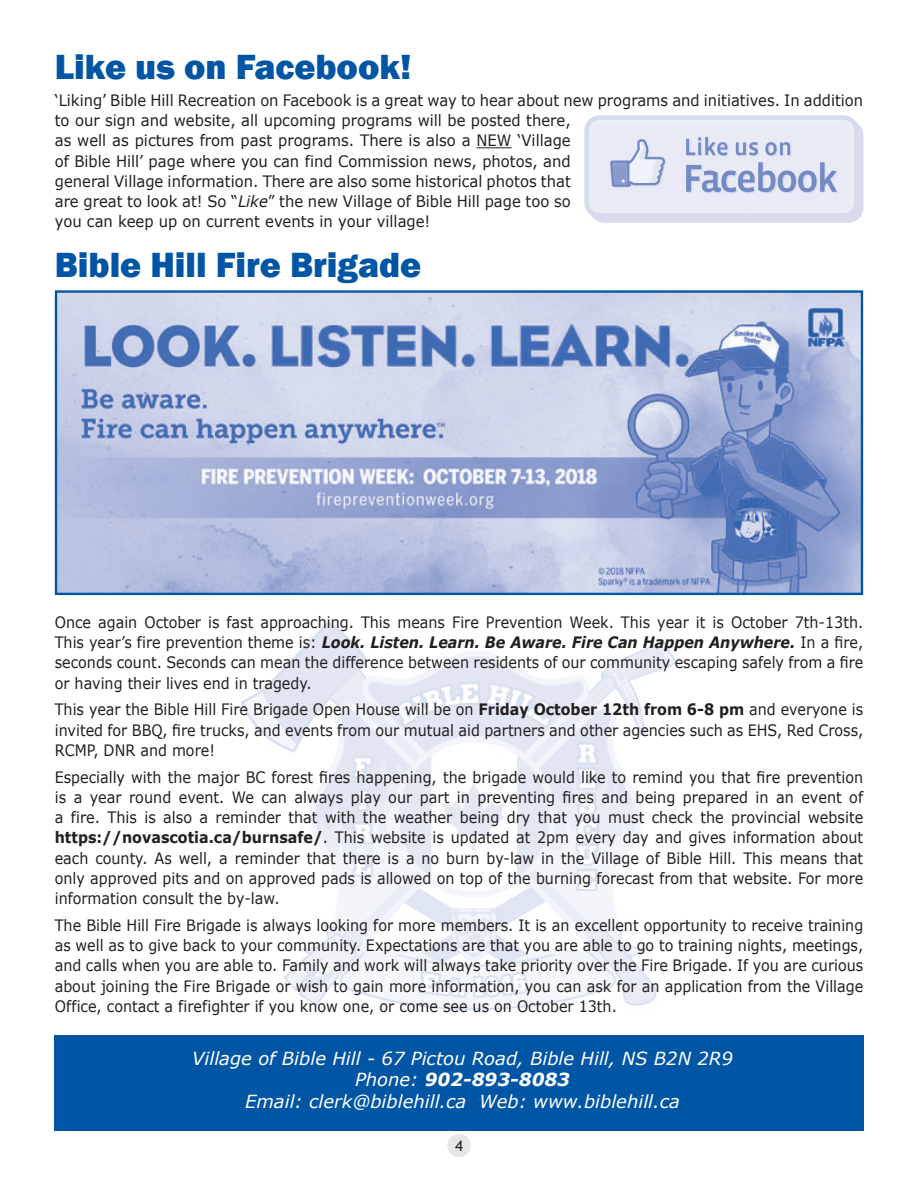
<style>
.page{position:relative;width:918px;height:1188px;background:#fff}
.page>*{position:absolute;margin:0;border:0;box-sizing:border-box;transform-origin:0 0}
.Body_text{font:800 36px "Franklin Gothic";color:#0155a5}
.t1{font:italic 18px "Verdana";color:#fff}
.t2{font:italic 700 18px "Verdana";color:#fff}
.Body_text-2{font:15.75px/20.2px "Verdana";color:#231f20;text-align:justify;scale:.91 1}
.Body_text-3{font:15.75px/20.2px "Verdana";color:#231f20;scale:.93 1}
.t3{font:15px "Trebuchet MS";color:#231f20}
.s1{font-style:italic}
.s2{font-weight:700;font-style:italic}
.s3{font-weight:700}
.s4{font-weight:400}
</style>
<div class="page">
<img style="left:242px;top:622px;width:434px;height:388px">
<div style="left:447px;top:1134px;width:24px;height:23px;background:#e6e7e9;border-radius:50%"></div>
<hr style="left:477px;top:147px;width:35px;height:1px;background:#231f20">
<div style="left:54px;top:1036px;width:810px;height:95px;background:#0155a5"></div>
<img style="left:58px;top:293px;width:802px;height:299px">
<div style="left:55px;top:290px;width:808px;height:305px;border:2px solid #0155a5"></div>
<img style="left:584px;top:115px;width:280px;height:108px">
<p class="Body_text" style="left:55px;top:44px;width:358px">Like us on Facebook!</p>
<p class="Body_text-3" style="left:55px;top:90px;width:871px">‘Liking’ Bible Hill Recreation on Facebook is a great way to hear about new programs and initiatives. In addition to our sign and website, all upcoming programs will be posted there,<br>as well as pictures from past programs. There is also a NEW ‘Village<br>of Bible Hill’ page where you can find Commission news, photos, and<br>general Village information. There are also some historical photos that<br>are great to look at! So “<span class="s1">Like</span>” the new Village of Bible Hill page too so<br>you can keep up on current events in your village!</p>
<p class="Body_text" style="left:55px;top:242px;width:368px">Bible Hill Fire Brigade</p>
<p class="Body_text-2" style="left:55px;top:612px;width:890px">Once again October is fast approaching. This means Fire Prevention Week. This year it is October 7th-13th.<br>This year’s fire prevention theme is: <span class="s2">Look. Listen. Learn. Be Aware. Fire Can Happen Anywhere.</span> In a fire, seconds count. Seconds can mean the difference between residents of our community escaping safely from a fire or having their lives end in tragedy.</p>
<p class="Body_text-2" style="left:55px;top:699px;width:890px">This year the Bible Hill Fire Brigade Open House will be on <span class="s3">Friday October 12th from 6-8 pm</span> and everyone is invited for BBQ, fire trucks, and events from our mutual aid partners and other agencies such as EHS, Red Cross, RCMP, DNR and more!</p>
<p class="Body_text-2" style="left:55px;top:767px;width:890px">Especially with the major BC forest fires happening, the brigade would like to remind you that fire prevention is a year round event. We can always play our part in preventing fires and being prepared in an event of a fire. This is also a reminder that with the weather being dry that you must check the provincial website <span class="s3">https://novascotia.ca/burnsafe/</span>. This website is updated at 2pm every day and gives information about each county. As well, a reminder that there is a no burn by-law in the Village of Bible Hill. This means that only approved pits and on approved pads is allowed on top of the burning forecast from that website. For more information consult the by-law.</p>
<p class="Body_text-2" style="left:55px;top:915px;width:890px">The Bible Hill Fire Brigade is always looking for more members. It is an excellent opportunity to receive training as well as to give back to your community. Expectations are that you are able to go to training nights, meetings, and calls when you are able to. Family and work will always take priority over the Fire Brigade. If you are curious about joining the Fire Brigade or wish to gain more information, you can ask for an application from the Village Office, contact a firefighter if you know one, or come see us on October 13th.</p>
<p class="t1" style="left:192px;top:1046px;width:542px">Village of Bible Hill - 67 Pictou Road, Bible Hill, NS B2N 2R9</p>
<p class="t2" style="left:355px;top:1067px;width:217px"><span class="s4">Phone:</span> 902-893-8083</p>
<p class="t1" style="left:245px;top:1089px;width:436px">Email: clerk@biblehill.ca Web: www.biblehill.ca</p>
<p class="t3" style="left:455px;top:1137px;width:9px">4</p>
</div>
